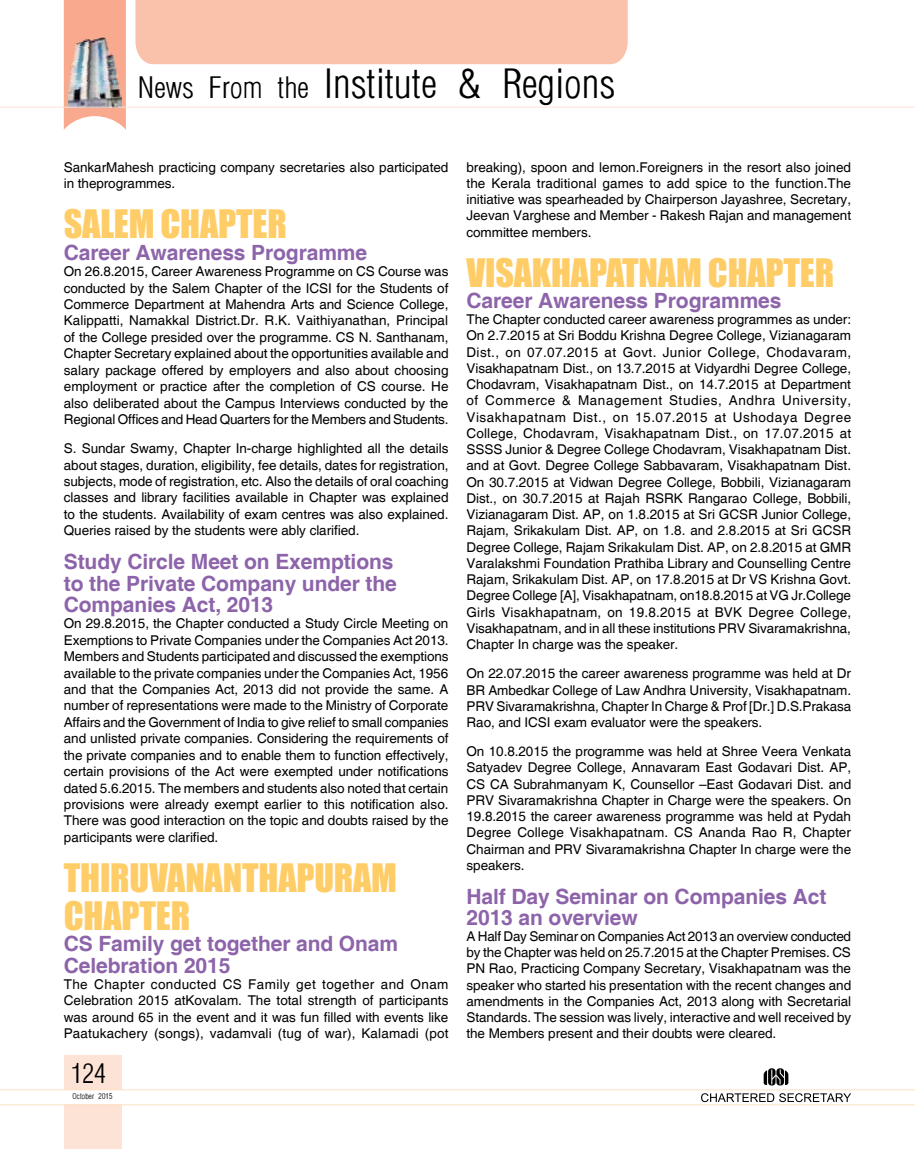
<style>
.page{position:relative;width:915px;height:1149px;background:#fff}
.page>*{position:absolute;margin:0;border:0;box-sizing:border-box;transform-origin:0 0}
.t1{font:45px "Helvetica Condensed Light Li";color:#000}
.t2{font:36px "Impact";letter-spacing:-.005em;color:#ffcd67}
.t3{font:30px "Helvetica Condensed Light Li";color:#000}
.t4{font:700 21px/21.1px "Helvetica";letter-spacing:-.005em;color:#8d64aa}
.t5{font:13.5px/16.2px "Helvetica";letter-spacing:-.005em;color:#000;text-align:justify}
.t6{font:9px "Helvetica Condensed Light Li";color:#000}
.s1{font-size:33px}
</style>
<div class="page">
<svg style="left:701px;top:1093px;width:149px;height:8px"></svg>
<div style="left:135px;top:0;width:492px;height:64px;background:#fbc2ab"></div>
<div style="left:64px;top:1054px;width:57px;height:35px;background:#fde3d6"></div>
<div style="left:64px;top:1104px;width:57px;height:44px;background:#fde3d6"></div>
<img style="left:64px;top:0;width:62px;height:130px">
<hr style="left:0;top:107px;width:914px;height:1px;background:#fde3d6">
<svg style="left:763px;top:1068px;width:25px;height:17px"></svg>
<hr style="left:0;top:1089px;width:914px;height:1px;background:#fee1c2">
<hr style="left:0;top:1104px;width:914px;height:1px;background:#fee1c2">
<h1 class="t1" style="left:138px;top:67px;width:478px"><span class="s1">News From the</span> Institute &amp; Regions</h1>
<p class="t5" style="left:64px;top:159px;width:386px">SankarMahesh practicing company secretaries also participated in theprogrammes.</p>
<h2 class="t2" style="left:64px;top:196px;width:135px">SALEM CHAPTER</h2>
<h3 class="t4" style="left:64px;top:243px;width:305px">Career Awareness Programme</h3>
<p class="t5" style="left:64px;top:263px;width:386px">On 26.8.2015, Career Awareness Programme on CS Course was conducted by the Salem Chapter of the ICSI for the Students of Commerce Department at Mahendra Arts and Science College, Kalippatti, Namakkal District.Dr. R.K. Vaithiyanathan, Principal of the College presided over the programme. CS N. Santhanam, Chapter Secretary explained about the opportunities available and salary package offered by employers and also about choosing employment or practice after the completion of CS course. He also deliberated about the Campus Interviews conducted by the Regional Offices and Head Quarters for the Members and Students.</p>
<p class="t5" style="left:64px;top:440px;width:386px">S. Sundar Swamy, Chapter In-charge highlighted all the details about stages, duration, eligibility, fee details, dates for registration, subjects, mode of registration, etc. Also the details of oral coaching classes and library facilities available in Chapter was explained to the students. Availability of exam centres was also explained.<br>Queries raised by the students were ably clarified.</p>
<h3 class="t4" style="left:64px;top:552px;width:334px">Study Circle Meet on Exemptions to the Private Company under the<br>Companies Act, 2013</h3>
<p class="t5" style="left:64px;top:615px;width:386px">On 29.8.2015, the Chapter conducted a Study Circle Meeting on Exemptions to Private Companies under the Companies Act 2013.<br>Members and Students participated and discussed the exemptions available to the private companies under the Companies Act, 1956 and that the Companies Act, 2013 did not provide the same. A number of representations were made to the Ministry of Corporate Affairs and the Government of India to give relief to small companies and unlisted private companies. Considering the requirements of the private companies and to enable them to function effectively, certain provisions of the Act were exempted under notifications dated 5.6.2015. The members and students also noted that certain provisions were already exempt earlier to this notification also.<br>There was good interaction on the topic and doubts raised by the participants were clarified.</p>
<h2 class="t2" style="left:64px;top:850px;width:34px">THIRU</h2>
<h2 class="t2" style="left:149px;top:850px;width:38px">VANANTHAPURA</h2>
<h2 class="t2" style="left:371px;top:850px;width:27px">M</h2>
<h2 class="t2" style="left:64px;top:887px;width:39px">CHAPTER</h2>
<h3 class="t4" style="left:64px;top:934px;width:336px">CS Family get together and Onam<br>Celebration 2015</h3>
<p class="t5" style="left:64px;top:976px;width:386px">The Chapter conducted CS Family get together and Onam Celebration 2015 atKovalam. The total strength of participants was around 65 in the event and it was fun filled with events like Paatukachery (songs), vadamvali (tug of war), Kalamadi (pot</p>
<h3 class="t3" style="left:71px;top:1062px;width:37px">124</h3>
<p class="t6" style="left:72px;top:1092px;width:41px">October 2015</p>
<p class="t5" style="left:466px;top:159px;width:386px">breaking), spoon and lemon.Foreigners in the resort also joined the Kerala traditional games to add spice to the function.The initiative was spearheaded by Chairperson Jayashree, Secretary, Jeevan Varghese and Member - Rakesh Rajan and management committee members.</p>
<h2 class="t2" style="left:466px;top:245px;width:18px">VISA</h2>
<h2 class="t2" style="left:531px;top:245px;width:38px">KHAPATNA</h2>
<h2 class="t2" style="left:675px;top:245px;width:70px">M CHAPTER</h2>
<h3 class="t4" style="left:466px;top:291px;width:316px">Career Awareness Programmes</h3>
<p class="t5" style="left:466px;top:312px;width:386px">The Chapter conducted career awareness programmes as under:<br>On 2.7.2015 at Sri Boddu Krishna Degree College, Vizianagaram Dist., on 07.07.2015 at Govt. Junior College, Chodavaram, Visakhapatnam Dist., on 13.7.2015 at Vidyardhi Degree College, Chodavram, Visakhapatnam Dist., on 14.7.2015 at Department of Commerce &amp; Management Studies, Andhra University, Visakhapatnam Dist., on 15.07.2015 at Ushodaya Degree College, Chodavram, Visakhapatnam Dist., on 17.07.2015 at SSSS Junior &amp; Degree College Chodavram, Visakhapatnam Dist. and at Govt. Degree College Sabbavaram, Visakhapatnam Dist.<br>On 30.7.2015 at Vidwan Degree College, Bobbili, Vizianagaram Dist., on 30.7.2015 at Rajah RSRK Rangarao College, Bobbili, Vizianagaram Dist. AP, on 1.8.2015 at Sri GCSR Junior College, Rajam, Srikakulam Dist. AP, on 1.8. and 2.8.2015 at Sri GCSR Degree College, Rajam Srikakulam Dist. AP, on 2.8.2015 at GMR Varalakshmi Foundation Prathiba Library and Counselling Centre Rajam, Srikakulam Dist. AP, on 17.8.2015 at Dr VS Krishna Govt.<br>Degree College [A], Visakhapatnam, on18.8.2015 at VG Jr.College Girls Visakhapatnam, on 19.8.2015 at BVK Degree College, Visakhapatnam, and in all these institutions PRV Sivaramakrishna, Chapter In charge was the speaker.</p>
<p class="t5" style="left:466px;top:665px;width:386px">On 22.07.2015 the career awareness programme was held at Dr BR Ambedkar College of Law Andhra University, Visakhapatnam.<br>PRV Sivaramakrishna, Chapter In Charge &amp; Prof [Dr.] D.S.Prakasa Rao, and ICSI exam evaluator were the speakers.</p>
<p class="t5" style="left:466px;top:743px;width:386px">On 10.8.2015 the programme was held at Shree Veera Venkata Satyadev Degree College, Annavaram East Godavari Dist. AP, CS CA Subrahmanyam K, Counsellor –East Godavari Dist. and PRV Sivaramakrishna Chapter in Charge were the speakers. On 19.8.2015 the career awareness programme was held at Pydah Degree College Visakhapatnam. CS Ananda Rao R, Chapter Chairman and PRV Sivaramakrishna Chapter In charge were the speakers.</p>
<h3 class="t4" style="left:466px;top:886px;width:361px">Half Day Seminar on Companies Act<br>2013 an overview</h3>
<p class="t5" style="left:466px;top:928px;width:386px">A Half Day Seminar on Companies Act 2013 an overview conducted by the Chapter was held on 25.7.2015 at the Chapter Premises. CS PN Rao, Practicing Company Secretary, Visakhapatnam was the speaker who started his presentation with the recent changes and amendments in the Companies Act, 2013 along with Secretarial Standards. The session was lively, interactive and well received by the Members present and their doubts were cleared.</p>
</div>
